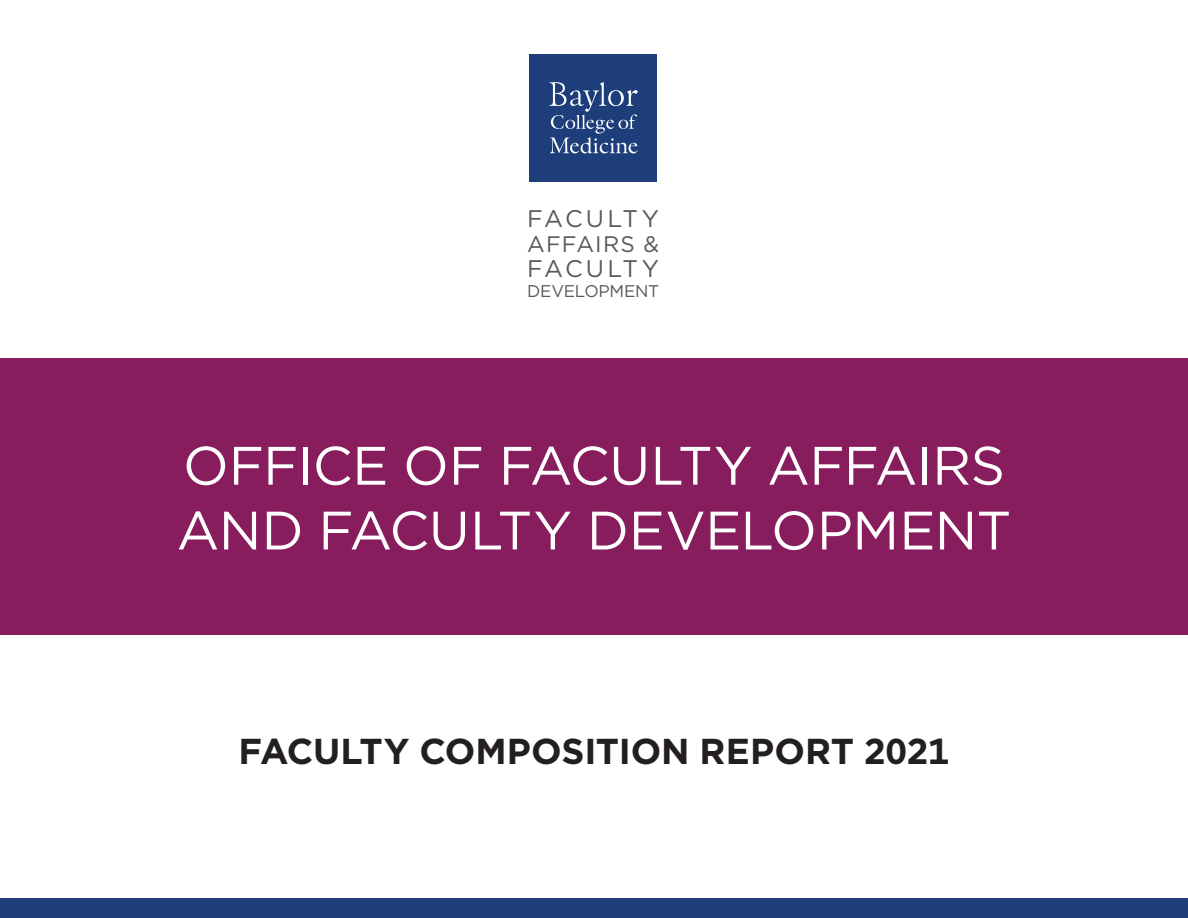
<style>
.page{position:relative;width:1188px;height:918px;background:#fff}
.page>*{position:absolute;margin:0;border:0;box-sizing:border-box;transform-origin:0 0}
.t1{font:54px/64.8px "Gotham";letter-spacing:-.01em;color:#fff}
.t2{font:700 36px "Gotham";color:#231f20}
.t3{font:24px "Gotham";letter-spacing:.105em;color:#57585a}
.t4{font:22.5px "Gotham";letter-spacing:.055em;color:#57585a}
.t5{font:16.95px "Gotham";letter-spacing:-.02em;color:#57585a}
</style>
<div class="page">
<div style="left:0;top:358px;width:1188px;height:276px;background:#881d5e"></div>
<div style="left:530px;top:54px;width:127px;height:128px;background:#1d3d7b"></div>
<svg style="left:549px;top:82px;width:89px;height:72px"></svg>
<div style="left:0;top:899px;width:1188px;height:19px;background:#1d3d7b"></div>
<p class="t3" style="left:527px;top:203px;width:133px">FACULTY</p>
<p class="t4" style="left:527px;top:230px;width:134px">AFFAIRS &amp;</p>
<p class="t3" style="left:527px;top:253px;width:133px">FACULTY</p>
<p class="t5" style="left:527px;top:280px;width:133px">DEVELOPMENT</p>
<p class="t1" style="left:177px;top:432px;width:836px">OFFICE OF FACULTY AFFAIRS<br>AND FACULTY DEVELOPMENT</p>
<p class="t2" style="left:239px;top:727px;width:712px">FACULTY COMPOSITION REPORT 2021</p>
</div>
